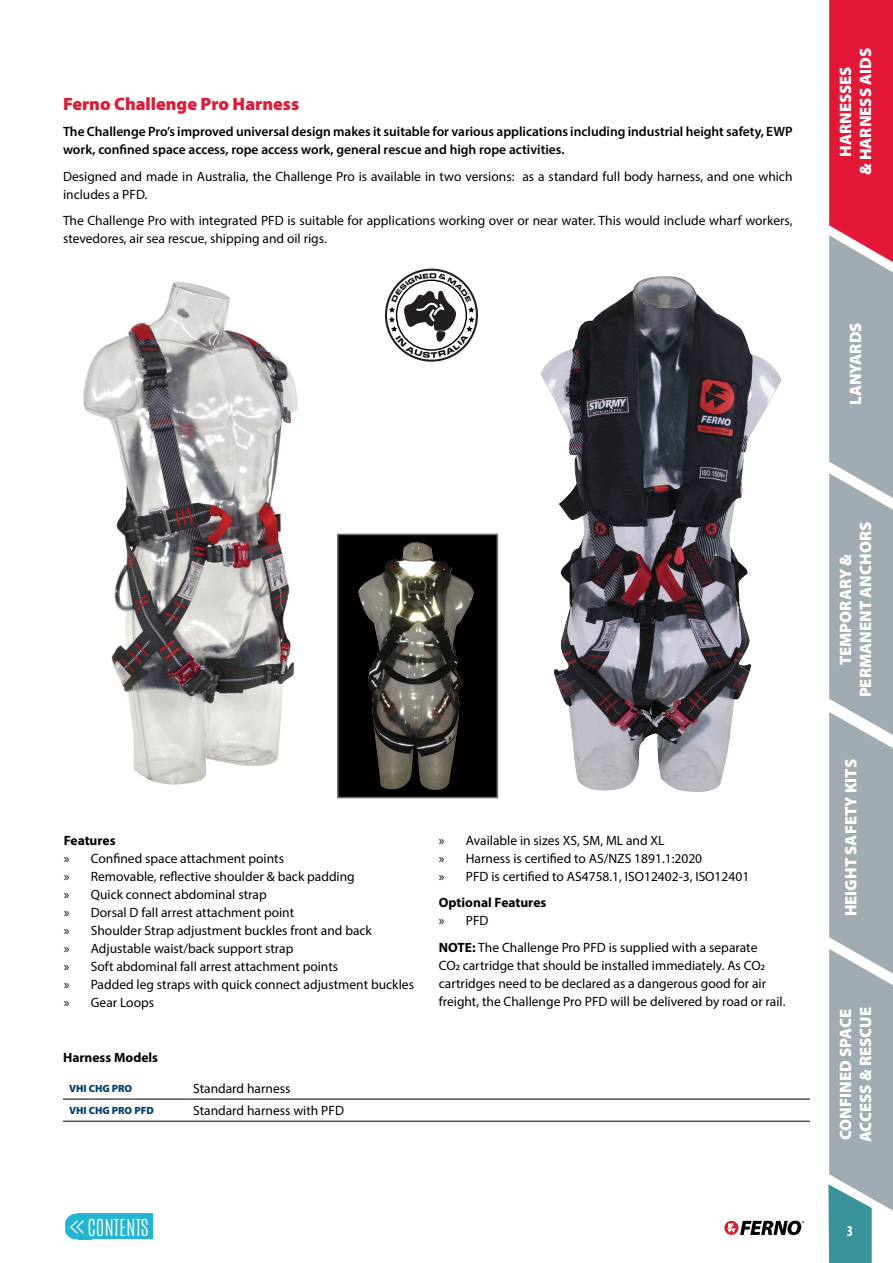
<style>
.page{position:relative;width:893px;height:1263px;background:#fff}
.page>*{position:absolute;margin:0;border:0;box-sizing:border-box;transform-origin:0 0}
.t1{font:100 19.8px "Antonio";color:#fff}
.t2{font:900 18px "Myriad Pro";color:#e31837}
.t3{font:900 16.5px/19.8px "Myriad Pro";color:#fff;text-align:center}
.t4{font:700 condensed 15px "Myriad Pro";color:#fff}
.t5{font:13.5px/18px "Myriad Pro";color:#000}
.t6{font:600 13.5px/18px "Myriad Pro";color:#000}
.t7{font:700 13.5px "Myriad Pro";color:#000}
.t8{font:900 10.5px "Myriad Pro";color:#00416b}
.s1{font-weight:700}
</style>
<div class="page">
<svg style="left:724px;top:1221px;width:14px;height:14px"></svg>
<svg style="left:727px;top:1220px;width:77px;height:15px"></svg>
<svg style="left:828px;top:0;width:65px;height:1263px;background:#b59aa5"></svg>
<div style="left:78px;top:1213px;width:75px;height:26px;background:#23b5d1"></div>
<img style="left:65px;top:1213px;width:13px;height:26px">
<img style="left:78px;top:1220px;width:6px;height:14px">
<hr style="left:63px;top:1099px;width:124px;height:1px;background:#000">
<hr style="left:187px;top:1099px;width:623px;height:1px;background:#000">
<hr style="left:63px;top:1121px;width:124px;height:1px;background:#000">
<hr style="left:187px;top:1121px;width:623px;height:1px;background:#000">
<img style="left:540px;top:276px;width:241px;height:516px">
<div style="left:338px;top:534px;width:159px;height:263px;background:#000"></div>
<img style="left:358px;top:542px;width:116px;height:248px">
<div style="left:337px;top:534px;width:161px;height:264px;border:2px solid #6d6e71"></div>
<div style="left:385px;top:269px;width:93px;height:93px;border:2px solid #231f20;border-radius:50%"></div>
<img style="left:83px;top:282px;width:215px;height:503px">
<svg style="left:389px;top:273px;width:86px;height:85px"></svg>
<h2 class="t2" style="left:63px;top:92px;width:238px">Ferno Challenge Pro Harness</h2>
<p class="t6" style="left:63px;top:122px;width:731px">The Challenge Pro’s improved universal design makes it suitable for various applications including industrial height safety, EWP work, confined space access, rope access work, general rescue and high rope activities.</p>
<p class="t5" style="left:63px;top:167px;width:731px">Designed and made in Australia, the Challenge Pro is available in two versions: as a standard full body harness, and one which includes a PFD.</p>
<p class="t5" style="left:63px;top:211px;width:731px">The Challenge Pro with integrated PFD is suitable for applications working over or near water. This would include wharf workers, stevedores, air sea rescue, shipping and oil rigs.</p>
<p class="t7" style="left:64px;top:831px;width:53px">Features</p>
<p class="t5" style="left:64px;top:849px;width:352px">» Confined space attachment points<br>» Removable, reflective shoulder &amp; back padding<br>» Quick connect abdominal strap<br>» Dorsal D fall arrest attachment point<br>» Shoulder Strap adjustment buckles front and back<br>» Adjustable waist/back support strap<br>» Soft abdominal fall arrest attachment points<br>» Padded leg straps with quick connect adjustment buckles » Gear Loops</p>
<p class="t7" style="left:63px;top:1049px;width:97px">Harness Models</p>
<p class="t8" style="left:69px;top:1081px;width:65px">VHI CHG PRO</p>
<p class="t5" style="left:193px;top:1079px;width:99px">Standard harness</p>
<p class="t8" style="left:69px;top:1103px;width:86px">VHI CHG PRO PFD</p>
<p class="t5" style="left:193px;top:1101px;width:152px">Standard harness with PFD</p>
<p class="t5" style="left:439px;top:831px;width:312px">» Available in sizes XS, SM, ML and XL<br>» Harness is certified to AS/NZS 1891.1:2020<br>» PFD is certified to AS4758.1, ISO12402-3, ISO12401</p>
<p class="t7" style="left:439px;top:894px;width:109px">Optional Features</p>
<p class="t5" style="left:439px;top:907px;width:320px;line-height:26.5px">» PFD<br><span class="s1">NOTE:</span> The Challenge Pro PFD is supplied with a separate</p>
<p class="t5" style="left:439px;top:956px;width:348px">CO2 cartridge that should be installed immediately. As CO2 cartridges need to be declared as a dangerous good for air freight, the Challenge Pro PFD will be delivered by road or rail.</p>
<h1 class="t1" style="left:87px;top:1213px;width:63px">CONTENTS</h1>
<p class="t3" style="left:835px;top:175px;width:129px;rotate:-90deg">HARNESSES<br>&amp; HARNESS AIDS</p>
<p class="t3" style="left:845px;top:405px;width:84px;rotate:-90deg">LANYARDS</p>
<p class="t3" style="left:835px;top:697px;width:177px;rotate:-90deg">TEMPORARY &amp;<br>PERMANENT ANCHORS</p>
<p class="t3" style="left:840px;top:916px;width:159px;rotate:-90deg">HEIGHT SAFETY KITS</p>
<p class="t3" style="left:835px;top:1142px;width:136px;text-align:left;rotate:-90deg">CONFINED SPACE<br>ACCESS &amp; RESCUE</p>
<p class="t4" style="left:847px;top:1221px;width:8px">3</p>
</div>
